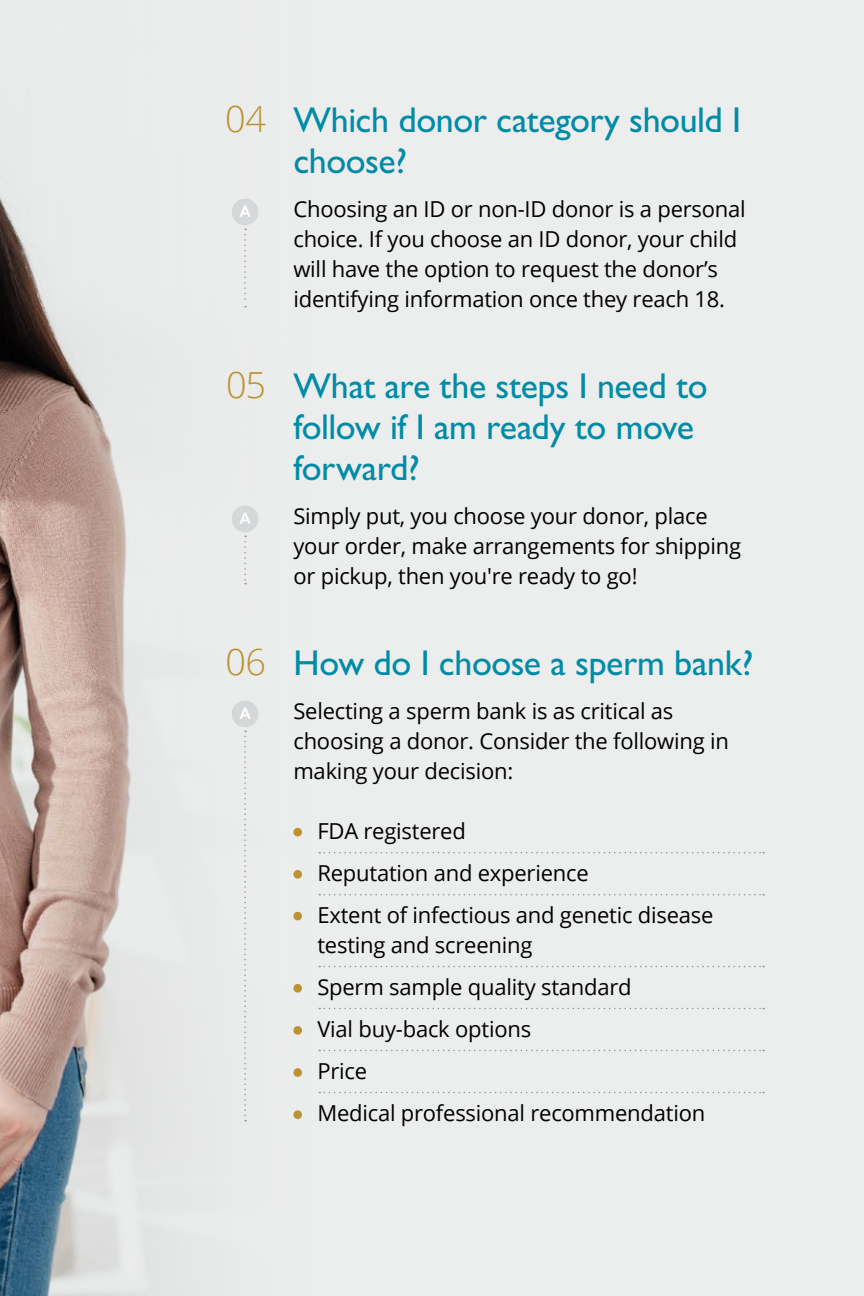
<style>
.page{position:relative;width:864px;height:1296px;background:#eceded}
.page>*{position:absolute;margin:0;border:0;box-sizing:border-box;transform-origin:0 0}
.t1{font:36px/41px "Gill Sans Std";letter-spacing:-.01em;color:#008ba7}
.t2{font:300 36px "Open Sans";color:#bc9332}
.t3{font:22px/30px "Open Sans";letter-spacing:-.01em;color:#000}
</style>
<div class="page">
<img style="left:0;top:192px;width:302px;height:1104px">
<svg style="left:319px;top:852px;width:445px;height:1px"></svg>
<svg style="left:319px;top:894px;width:445px;height:1px"></svg>
<svg style="left:319px;top:966px;width:445px;height:1px"></svg>
<svg style="left:319px;top:1008px;width:445px;height:1px"></svg>
<svg style="left:319px;top:1050px;width:445px;height:1px"></svg>
<svg style="left:319px;top:1092px;width:445px;height:1px"></svg>
<div style="left:293px;top:828px;width:9px;height:8px;background:#bc9332;border-radius:50%"></div>
<div style="left:293px;top:870px;width:9px;height:9px;background:#bc9332;border-radius:50%"></div>
<div style="left:293px;top:912px;width:9px;height:8px;background:#bc9332;border-radius:50%"></div>
<div style="left:293px;top:984px;width:9px;height:9px;background:#bc9332;border-radius:50%"></div>
<div style="left:293px;top:1026px;width:9px;height:9px;background:#bc9332;border-radius:50%"></div>
<div style="left:293px;top:1068px;width:9px;height:9px;background:#bc9332;border-radius:50%"></div>
<div style="left:293px;top:1110px;width:9px;height:9px;background:#bc9332;border-radius:50%"></div>
<svg style="left:244px;top:731px;width:2px;height:390px"></svg>
<div style="left:232px;top:701px;width:26px;height:26px;background:#d5d7d8;border-radius:50%"></div>
<svg style="left:239px;top:707px;width:12px;height:12px"></svg>
<svg style="left:244px;top:536px;width:2px;height:48px"></svg>
<div style="left:232px;top:506px;width:26px;height:26px;background:#d5d7d8;border-radius:50%"></div>
<svg style="left:239px;top:512px;width:12px;height:12px"></svg>
<svg style="left:244px;top:229px;width:2px;height:78px"></svg>
<div style="left:232px;top:199px;width:26px;height:26px;background:#d5d7d8;border-radius:50%"></div>
<svg style="left:239px;top:205px;width:12px;height:12px"></svg>
<h1 class="t2" style="left:225px;top:94px;width:42px">04</h1>
<h1 class="t1" style="left:293px;top:99px;width:449px">Which donor category should I choose?</h1>
<p class="t3" style="left:293px;top:193px;width:454px">Choosing an ID or non-ID donor is a personal choice. If you choose an ID donor, your child will have the option to request the donor’s identifying information once they reach 18.</p>
<h1 class="t2" style="left:226px;top:360px;width:41px">05</h1>
<h1 class="t1" style="left:293px;top:365px;width:416px">What are the steps I need to follow if I am ready to move forward?</h1>
<p class="t3" style="left:293px;top:500px;width:449px">Simply put, you choose your donor, place your order, make arrangements for shipping or pickup, then you're ready to go!</p>
<h1 class="t2" style="left:225px;top:637px;width:42px">06</h1>
<h1 class="t1" style="left:293px;top:642px;width:462px">How do I choose a sperm bank?</h1>
<p class="t3" style="left:293px;top:695px;width:437px">Selecting a sperm bank is as critical as choosing a donor. Consider the following in making your decision:</p>
<p class="t3" style="left:317px;top:809px;width:398px;line-height:42px">FDA registered<br>Reputation and experience<br>Extent of infectious and genetic disease</p>
<p class="t3" style="left:317px;top:923px;width:389px;line-height:42px">testing and screening<br>Sperm sample quality standard<br>Vial buy-back options<br>Price<br>Medical professional recommendation</p>
</div>
